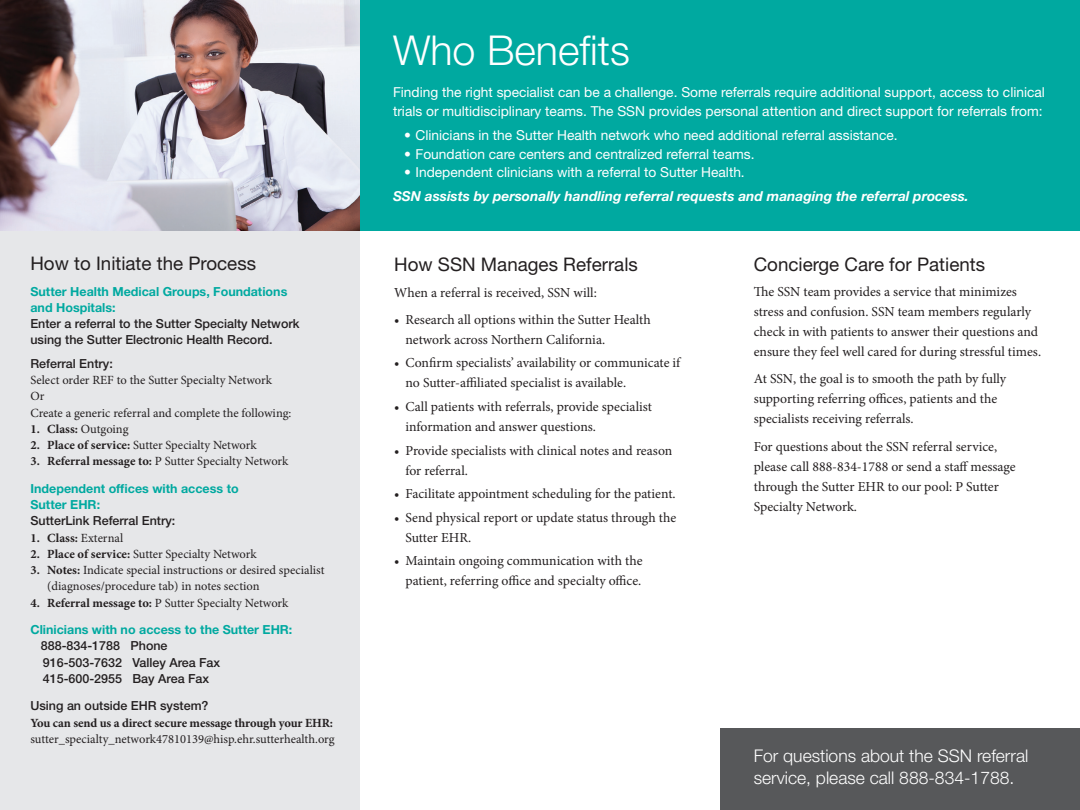
<style>
.page{position:relative;width:1080px;height:810px;background:#fff}
.page>*{position:absolute;margin:0;border:0;box-sizing:border-box;transform-origin:0 0}
.t1{font:300 41.25px "Helvetica Neue LT Std";color:#fff}
.t2{font:18.75px "Helvetica Neue LT Std";color:#231f20}
.t3{font:300 17.5px/22.5px "Helvetica Neue LT Std";color:#fff}
.t4{font:13.75px/20px "Minion Pro";color:#231f20}
.t5{font:13.75px/18.8px "Helvetica Neue LT Std";color:#fff}
.t6{font:italic 700 13.75px "Helvetica Neue LT Std";color:#fff}
.t7{font:12.5px/16.2px "Minion Pro";color:#231f20}
.t8{font:500 12.5px/16.2px "Helvetica Neue LT Std";color:#231f20}
.t9{font:700 12.5px/16.2px "Helvetica Neue LT Std";color:#00a9a0}
.t10{font:700 12.5px "Minion Pro";letter-spacing:-.01em;color:#231f20}
.s1{font-weight:400}
.s2{font-weight:700}
</style>
<div class="page">
<div style="left:359px;top:0;width:721px;height:230px;background:#00a9a0"></div>
<div style="left:0;top:230px;width:360px;height:580px;background:#e6e7e9"></div>
<img style="left:0;top:0;width:360px;height:230px">
<div style="left:721px;top:729px;width:359px;height:81px;background:#57585a"></div>
<p class="t2" style="left:30px;top:253px;width:227px">How to Initiate the Process</p>
<p class="t9" style="left:30px;top:283px;width:258px">Sutter Health Medical Groups, Foundations and Hospitals:</p>
<p class="t8" style="left:30px;top:316px;width:271px">Enter a referral to the Sutter Specialty Network using the Sutter Electronic Health Record.</p>
<p class="t8" style="left:30px;top:355px;width:84px">Referral Entry:</p>
<p class="t7" style="left:30px;top:372px;width:262px">Select order REF to the Sutter Specialty Network<br>Or<br>Create a generic referral and complete the following:</p>
<p class="t10" style="left:30px;top:420px;width:100px">1. Class: <span class="s1">Outgoing</span></p>
<p class="t7" style="left:30px;top:437px;width:228px"><span class="s2">2. Place of service:</span> Sutter Specialty Network</p>
<p class="t7" style="left:30px;top:453px;width:259px"><span class="s2">3. Referral message to:</span> P Sutter Specialty Network</p>
<p class="t9" style="left:30px;top:480px;width:210px">Independent offces with access to<br>Sutter EHR:</p>
<p class="t8" style="left:30px;top:513px;width:146px">SutterLink Referral Entry:</p>
<p class="t10" style="left:30px;top:529px;width:94px">1. Class: <span class="s1">External</span></p>
<p class="t7" style="left:30px;top:546px;width:228px"><span class="s2">2. Place of service:</span> Sutter Specialty Network</p>
<p class="t7" style="left:47px;top:562px;width:279px;text-indent:-17px"><span class="s2">3. Notes:</span> Indicate special instructions or desired specialist (diagnoses/procedure tab) in notes section</p>
<p class="t7" style="left:30px;top:595px;width:259px"><span class="s2">4. Referral message to:</span> P Sutter Specialty Network</p>
<p class="t9" style="left:30px;top:621px;width:264px">Clinicians with no access to the Sutter EHR:</p>
<p class="t8" style="left:41px;top:638px;width:181px">888-834-1788 Phone<br>916-503-7632 Valley Area Fax<br>415-600-2955 Bay Area Fax</p>
<p class="t8" style="left:30px;top:698px;width:180px">Using an outside EHR system?</p>
<p class="t10" style="left:30px;top:714px;width:304px">You can send us a direct secure message through your EHR:</p>
<p class="t7" style="left:30px;top:731px;width:306px">sutter_specialty_network47810139@hisp.ehr.sutterhealth.org</p>
<h1 class="t1" style="left:393px;top:25px;width:238px">Who Benefts</h1>
<p class="t5" style="left:393px;top:83px;width:653px">Finding the right specialist can be a challenge. Some referrals require additional support, access to clinical trials or multidisciplinary teams. The SSN provides personal attention and direct support for referrals from:</p>
<p class="t5" style="left:404px;top:125px;width:495px">• Clinicians in the Sutter Health network who need additional referral assistance.</p>
<p class="t5" style="left:404px;top:144px;width:352px">• Foundation care centers and centralized referral teams.</p>
<p class="t5" style="left:404px;top:163px;width:342px">• Independent clinicians with a referral to Sutter Health.</p>
<p class="t6" style="left:393px;top:187px;width:577px">SSN assists by personally handling referral requests and managing the referral process.</p>
<p class="t2" style="left:394px;top:253px;width:245px">How SSN Manages Referrals</p>
<p class="t4" style="left:394px;top:282px;width:204px">When a referral is received, SSN will:</p>
<p class="t4" style="left:405px;top:309px;width:247px;text-indent:-11px">• Research all options within the Sutter Health network across Northern California.</p>
<p class="t4" style="left:405px;top:353px;width:278px;text-indent:-11px">• Confrm specialists’ availability or communicate if no Sutter-afliated specialist is available.</p>
<p class="t4" style="left:405px;top:397px;width:248px;text-indent:-11px">• Call patients with referrals, provide specialist information and answer questions.</p>
<p class="t4" style="left:405px;top:440px;width:268px;text-indent:-11px">• Provide specialists with clinical notes and reason for referral.</p>
<p class="t4" style="left:394px;top:484px;width:283px">• Facilitate appointment scheduling for the patient.</p>
<p class="t4" style="left:405px;top:507px;width:272px;text-indent:-11px">• Send physical report or update status through the<br>Sutter EHR.</p>
<p class="t4" style="left:394px;top:551px;width:250px;text-align:right">• Maintain ongoing communication with the patient, referring ofce and specialty ofce.</p>
<p class="t2" style="left:754px;top:253px;width:233px">Concierge Care for Patients</p>
<p class="t4" style="left:754px;top:282px;width:289px">Te SSN team provides a service that minimizes stress and confusion. SSN team members regularly check in with patients to answer their questions and ensure they feel well cared for during stressful times.</p>
<p class="t4" style="left:754px;top:369px;width:254px">At SSN, the goal is to smooth the path by fully supporting referring ofces, patients and the specialists receiving referrals.</p>
<p class="t4" style="left:754px;top:436px;width:264px">For questions about the SSN referral service, please call 888-834-1788 or send a staf message through the Sutter EHR to our pool: P Sutter Specialty Network.</p>
<p class="t3" style="left:754px;top:744px;width:276px">For questions about the SSN referral service, please call 888-834-1788.</p>
</div>
